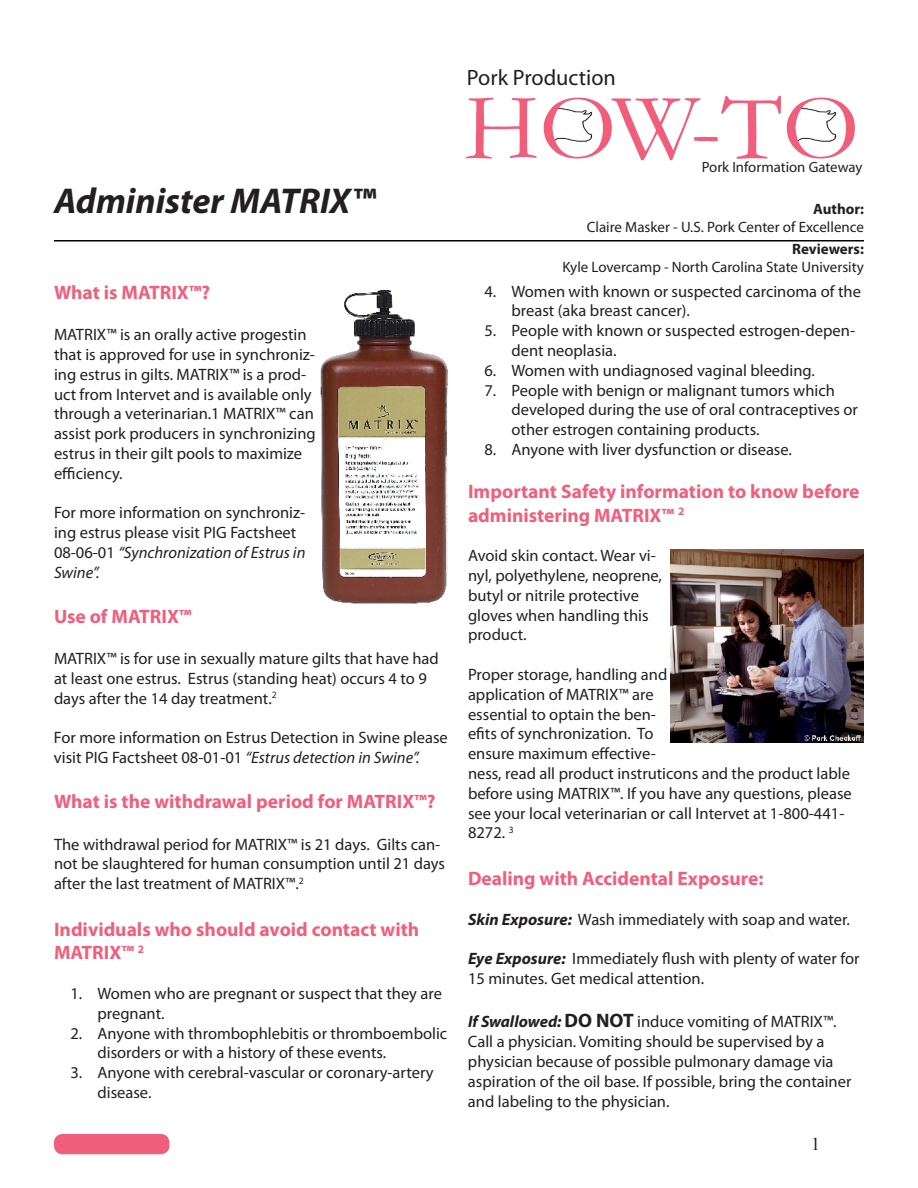
<style>
.page{position:relative;width:918px;height:1188px;background:#fff}
.page>*{position:absolute;margin:0;border:0;box-sizing:border-box;transform-origin:0 0}
.t1{font:95.1px "Garamond";color:#f05e7c;scale:1.04 1}
.t2{font:italic 700 36px "Myriad Pro";color:#231f20}
.t3{font:22.2px "Myriad";color:#231f20}
.t4{font:700 19.5px/23.4px "Myriad Pro";color:#f05f7c}
.t5{font:18px "Times New Roman";color:#231f20}
.t6{font:16.5px/19.8px "Myriad Pro";color:#231f20}
.t7{font:15px "Myriad Pro";color:#231f20}
.t8{font:700 15px "Myriad Pro";color:#231f20}
.t9{font:14.85px "Myriad";color:#231f20}
.s1{font-style:italic}
.s2{font-weight:700;font-style:italic}
.s3{font-weight:700;font-size:19.5px}
</style>
<div class="page">
<hr style="left:54px;top:240px;width:810px;height:2px;background:#000">
<img style="left:320px;top:290px;width:128px;height:314px">
<img style="left:670px;top:549px;width:194px;height:194px">
<div style="left:54px;top:1134px;width:115px;height:20px;background:#f05e7c;border-radius:9px"></div>
<img style="left:553px;top:108px;width:40px;height:34px">
<img style="left:797px;top:108px;width:40px;height:34px">
<p class="t2" style="left:54px;top:177px;width:323px">Administer MATRIX™</p>
<p class="t4" style="left:54px;top:280px;width:158px">What is MATRIX™?</p>
<p class="t6" style="left:54px;top:324px;width:263px">MATRIX™ is an orally active progestin that is approved for use in synchroniz&shy;ing estrus in gilts. MATRIX™ is a prod&shy;uct from Intervet and is available only through a veterinarian.1 MATRIX™ can assist pork producers in synchronizing estrus in their gilt pools to maximize efficiency.</p>
<p class="t6" style="left:54px;top:503px;width:253px">For more information on synchroniz&shy;ing estrus please visit PIG Factsheet<br>08-06-01 <span class="s1">“Synchronization of Estrus in<br>Swine”.</span></p>
<p class="t4" style="left:54px;top:604px;width:139px">Use of MATRIX™</p>
<p class="t6" style="left:54px;top:648px;width:386px">MATRIX™ is for use in sexually mature gilts that have had at least one estrus. Estrus (standing heat) occurs 4 to 9 days after the 14 day treatment.<sup>2</sup></p>
<p class="t6" style="left:54px;top:728px;width:395px">For more information on Estrus Detection in Swine please visit PIG Factsheet 08-01-01 <span class="s1">“Estrus detection in Swine”.</span></p>
<p class="t4" style="left:54px;top:789px;width:383px">What is the withdrawal period for MATRIX™?</p>
<p class="t6" style="left:54px;top:834px;width:393px">The withdrawal period for MATRIX™ is 21 days. Gilts can&shy;not be slaughtered for human consumption until 21 days after the last treatment of MATRIX™.<sup>2</sup></p>
<p class="t4" style="left:54px;top:917px;width:367px">Individuals who should avoid contact with<br>MATRIX™ <sup>2</sup></p>
<p class="t6" style="left:98px;top:983px;width:346px;text-indent:-27px">1. Women who are pregnant or suspect that they are pregnant.</p>
<p class="t6" style="left:98px;top:1023px;width:351px;text-indent:-27px">2. Anyone with thrombophlebitis or thromboembolic disorders or with a history of these events.</p>
<p class="t6" style="left:98px;top:1062px;width:338px;text-indent:-27px">3. Anyone with cerebral-vascular or coronary-artery disease.</p>
<p class="t3" style="left:467px;top:66px;width:151px">Pork Production</p>
<p class="t1" style="left:464px;top:71px;width:382px">HOW-TO</p>
<p class="t9" style="left:702px;top:160px;width:162px">Pork Information Gateway</p>
<p class="t8" style="left:813px;top:199px;width:52px">Author:</p>
<p class="t7" style="left:587px;top:217px;width:279px">Claire Masker - U.S. Pork Center of Excellence</p>
<p class="t8" style="left:792px;top:239px;width:73px">Reviewers:</p>
<p class="t7" style="left:562px;top:258px;width:303px">Kyle Lovercamp - North Carolina State University</p>
<p class="t6" style="left:512px;top:281px;width:351px;text-indent:-27px">4. Women with known or suspected carcinoma of the breast (aka breast cancer).</p>
<p class="t6" style="left:512px;top:320px;width:345px;text-indent:-27px">5. People with known or suspected estrogen-depen&shy;dent neoplasia.</p>
<p class="t6" style="left:484px;top:360px;width:332px">6. Women with undiagnosed vaginal bleeding.</p>
<p class="t6" style="left:512px;top:380px;width:348px;text-indent:-27px">7. People with benign or malignant tumors which developed during the use of oral contraceptives or other estrogen containing products.</p>
<p class="t6" style="left:484px;top:439px;width:309px">8. Anyone with liver dysfunction or disease.</p>
<p class="t4" style="left:468px;top:479px;width:393px">Important Safety information to know before administering MATRIX™ <sup>2</sup></p>
<p class="t6" style="left:468px;top:545px;width:196px">Avoid skin contact. Wear vi&shy;nyl, polyethylene, neoprene, butyl or nitrile protective gloves when handling this product.</p>
<p class="t6" style="left:468px;top:664px;width:385px">Proper storage, handling and<br>application of MATRIX™ are<br>essential to optain the ben-<br>efits of synchronization. To<br>ensure maximum effective-<br>ness, read all product instruticons and the product lable before using MATRIX™. If you have any questions, please see your local veterinarian or call Intervet at 1-800-441- 8272. <sup>3</sup></p>
<p class="t4" style="left:468px;top:866px;width:297px">Dealing with Accidental Exposure:</p>
<p class="t6" style="left:468px;top:909px;width:384px"><span class="s2">Skin Exposure:</span> Wash immediately with soap and water.</p>
<p class="t6" style="left:468px;top:949px;width:393px"><span class="s2">Eye Exposure:</span> Immediately flush with plenty of water for<br>15 minutes. Get medical attention.</p>
<p class="t6" style="left:468px;top:1012px;width:385px"><span class="s2">If Swallowed:</span> <span class="s3">DO NOT</span> induce vomiting of MATRIX™.<br>Call a physician. Vomiting should be supervised by a physician because of possible pulmonary damage via aspiration of the oil base. If possible, bring the container and labeling to the physician.</p>
<p class="t5" style="left:811px;top:1132px;width:10px">1</p>
</div>
